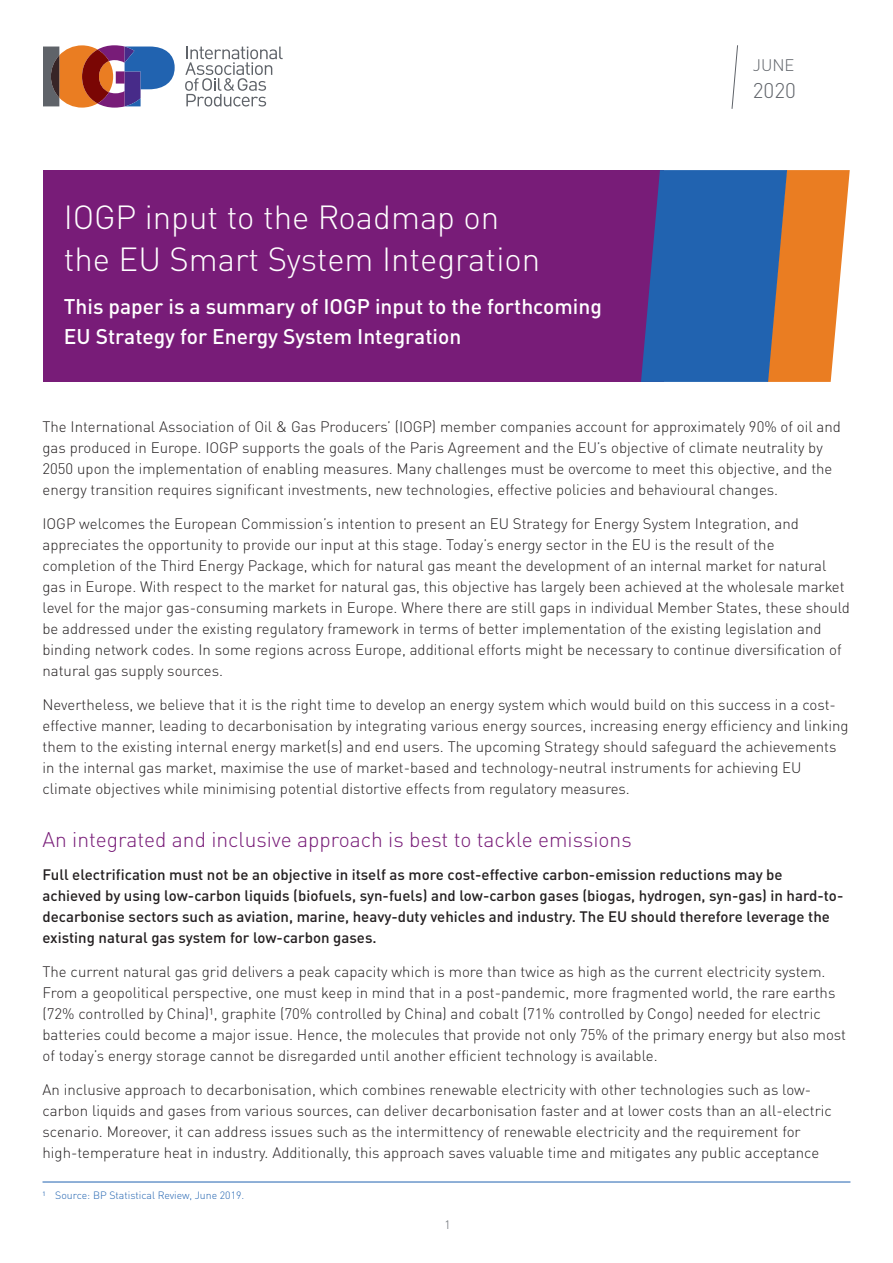
<style>
.page{position:relative;width:893px;height:1263px;background:#fff}
.page>*{position:absolute;margin:0;border:0;box-sizing:border-box;transform-origin:0 0}
.t1{font:300 33px/42px "DIN Pro";color:#fff}
.t2{font:500 21px/30px "DIN Pro";color:#fff}
.t3{font:300 21px "DIN Pro";color:#781c78}
.t4{font:300 21px "DIN Pro";color:#5f6369}
.t5{font:300 16.5px "DIN Pro";color:#5f6369}
.t6{font:300 15px/21px "DIN Pro";color:#231f20}
.t7{font:500 15px/21px "DIN Pro";color:#231f20}
.t8{font:300 12px "DIN Pro";color:#5f6369}
.t9{font:300 10.5px "DIN Pro";color:#2163b0}
</style>
<div class="page">
<div style="left:43px;top:170px;width:620px;height:212px;background:#781c78"></div>
<svg style="left:641px;top:170px;width:209px;height:212px;background:#686983"></svg>
<svg style="left:731px;top:45px;width:7px;height:64px"></svg>
<hr style="left:43px;top:1182px;width:807px;height:1px;background:#2163b0">
<svg style="left:43px;top:45px;width:132px;height:63px"></svg>
<svg style="left:185px;top:47px;width:98px;height:59px"></svg>
<h1 class="t1" style="left:64px;top:193px;width:478px">IOGP input to the Roadmap on the EU Smart System Integration</h1>
<h2 class="t2" style="left:64px;top:289px;width:540px">This paper is a summary of IOGP input to the forthcoming<br>EU Strategy for Energy System Integration</h2>
<p class="t5" style="left:753px;top:52px;width:43px">JUNE</p>
<h2 class="t4" style="left:753px;top:74px;width:45px">2020</h2>
<p class="t6" style="left:43px;top:415px;width:800px">The International Association of Oil &amp; Gas Producers’ (IOGP) member companies account for approximately 90% of oil and gas produced in Europe. IOGP supports the goals of the Paris Agreement and the EU’s objective of climate neutrality by 2050 upon the implementation of enabling measures. Many challenges must be overcome to meet this objective, and the energy transition requires significant investments, new technologies, effective policies and behavioural changes.</p>
<p class="t6" style="left:43px;top:512px;width:809px">IOGP welcomes the European Commission’s intention to present an EU Strategy for Energy System Integration, and appreciates the opportunity to provide our input at this stage. Today’s energy sector in the EU is the result of the completion of the Third Energy Package, which for natural gas meant the development of an internal market for natural gas in Europe. With respect to the market for natural gas, this objective has largely been achieved at the wholesale market level for the major gas-consuming markets in Europe. Where there are still gaps in individual Member States, these should be addressed under the existing regulatory framework in terms of better implementation of the existing legislation and binding network codes. In some regions across Europe, additional efforts might be necessary to continue diversification of natural gas supply sources.</p>
<p class="t6" style="left:43px;top:693px;width:808px">Nevertheless, we believe that it is the right time to develop an energy system which would build on this success in a cost&shy;effective manner, leading to decarbonisation by integrating various energy sources, increasing energy efficiency and linking them to the existing internal energy market(s) and end users. The upcoming Strategy should safeguard the achievements in the internal gas market, maximise the use of market-based and technology-neutral instruments for achieving EU climate objectives while minimising potential distortive effects from regulatory measures.</p>
<h2 class="t3" style="left:43px;top:823px;width:591px">An integrated and inclusive approach is best to tackle emissions</h2>
<p class="t7" style="left:43px;top:863px;width:802px">Full electrification must not be an objective in itself as more cost-effective carbon-emission reductions may be achieved by using low-carbon liquids (biofuels, syn-fuels) and low-carbon gases (biogas, hydrogen, syn-gas) in hard-to&shy;decarbonise sectors such as aviation, marine, heavy-duty vehicles and industry. The EU should therefore leverage the existing natural gas system for low-carbon gases.</p>
<p class="t6" style="left:43px;top:960px;width:805px">The current natural gas grid delivers a peak capacity which is more than twice as high as the current electricity system.<br>From a geopolitical perspective, one must keep in mind that in a post-pandemic, more fragmented world, the rare earths (72% controlled by China)1, graphite (70% controlled by China) and cobalt (71% controlled by Congo) needed for electric batteries could become a major issue. Hence, the molecules that provide not only 75% of the primary energy but also most of today’s energy storage cannot be disregarded until another efficient technology is available.</p>
<p class="t6" style="left:43px;top:1077px;width:791px">An inclusive approach to decarbonisation, which combines renewable electricity with other technologies such as low&shy;carbon liquids and gases from various sources, can deliver decarbonisation faster and at lower costs than an all-electric scenario. Moreover, it can address issues such as the intermittency of renewable electricity and the requirement for high-temperature heat in industry. Additionally, this approach saves valuable time and mitigates any public acceptance</p>
<p class="t9" style="left:43px;top:1187px;width:203px">1 Source: BP Statistical Review, June 2019.</p>
<p class="t8" style="left:444px;top:1215px;width:8px">1</p>
</div>
